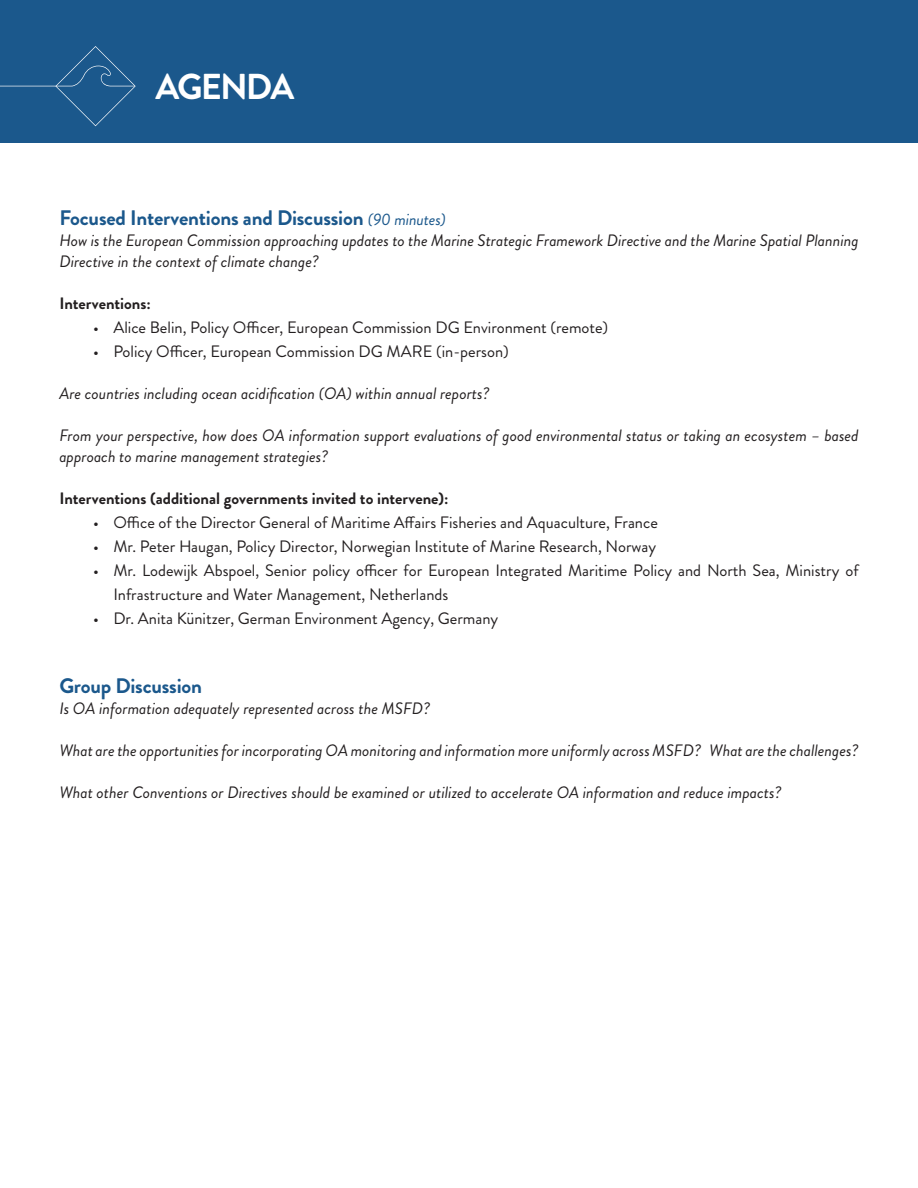
<style>
.page{position:relative;width:918px;height:1188px;background:#fff}
.page>*{position:absolute;margin:0;border:0;box-sizing:border-box;transform-origin:0 0}
.t1{font:700 36px "Brandon Grotesque";letter-spacing:-.055em;color:#fff}
.t2{font:700 21px "Brandon Grotesque";letter-spacing:-.01em;color:#1b588c}
.t3{font:italic 16.5px/21px "Brandon Grotesque";color:#231f20}
.t4{font:16.5px/24px "Brandon Grotesque";color:#231f20}
.t5{font:700 16.5px "Brandon Grotesque";color:#231f20}
.s1{font-weight:400;font-style:italic;font-size:16.5px}
</style>
<div class="page">
<div style="left:0;top:0;width:918px;height:143px;background:#1b588c"></div>
<svg style="left:0;top:46px;width:136px;height:80px"></svg>
<p class="t1" style="left:156px;top:61px;width:140px">AGENDA</p>
<p class="t2" style="left:59px;top:203px;width:388px">Focused Interventions and Discussion <span class="s1">(90 minutes)</span></p>
<p class="t3" style="left:59px;top:230px;width:801px">How is the European Commission approaching updates to the Marine Strategic Framework Directive and the Marine Spatial Planning<br>Directive in the context of climate change?</p>
<p class="t5" style="left:59px;top:292px;width:93px">Interventions:</p>
<p class="t4" style="left:93px;top:316px;width:517px">• Alice Belin, Policy Officer, European Commission DG Environment (remote)</p>
<p class="t4" style="left:93px;top:340px;width:417px">• Policy Officer, European Commission DG MARE (in-person)</p>
<p class="t3" style="left:59px;top:383px;width:432px">Are countries including ocean acidification (OA) within annual reports?</p>
<p class="t3" style="left:59px;top:425px;width:801px">From your perspective, how does OA information support evaluations of good environmental status or taking an ecosystem – based approach to marine management strategies?</p>
<p class="t5" style="left:59px;top:487px;width:391px">Interventions (additional governments invited to intervene):</p>
<p class="t4" style="left:93px;top:511px;width:566px">• Office of the Director General of Maritime Affairs Fisheries and Aquaculture, France</p>
<p class="t4" style="left:93px;top:535px;width:564px">• Mr. Peter Haugan, Policy Director, Norwegian Institute of Marine Research, Norway</p>
<p class="t4" style="left:113px;top:559px;width:747px;text-indent:-20px">• Mr. Lodewijk Abspoel, Senior policy officer for European Integrated Maritime Policy and North Sea, Ministry of<br>Infrastructure and Water Management, Netherlands</p>
<p class="t4" style="left:93px;top:607px;width:407px">• Dr. Anita Künitzer, German Environment Agency, Germany</p>
<p class="t2" style="left:59px;top:671px;width:144px">Group Discussion</p>
<p class="t3" style="left:59px;top:698px;width:372px">Is OA information adequately represented across the MSFD?</p>
<p class="t3" style="left:59px;top:740px;width:801px">What are the opportunities for incorporating OA monitoring and information more uniformly across MSFD? What are the challenges?</p>
<p class="t3" style="left:59px;top:782px;width:724px">What other Conventions or Directives should be examined or utilized to accelerate OA information and reduce impacts?</p>
</div>
